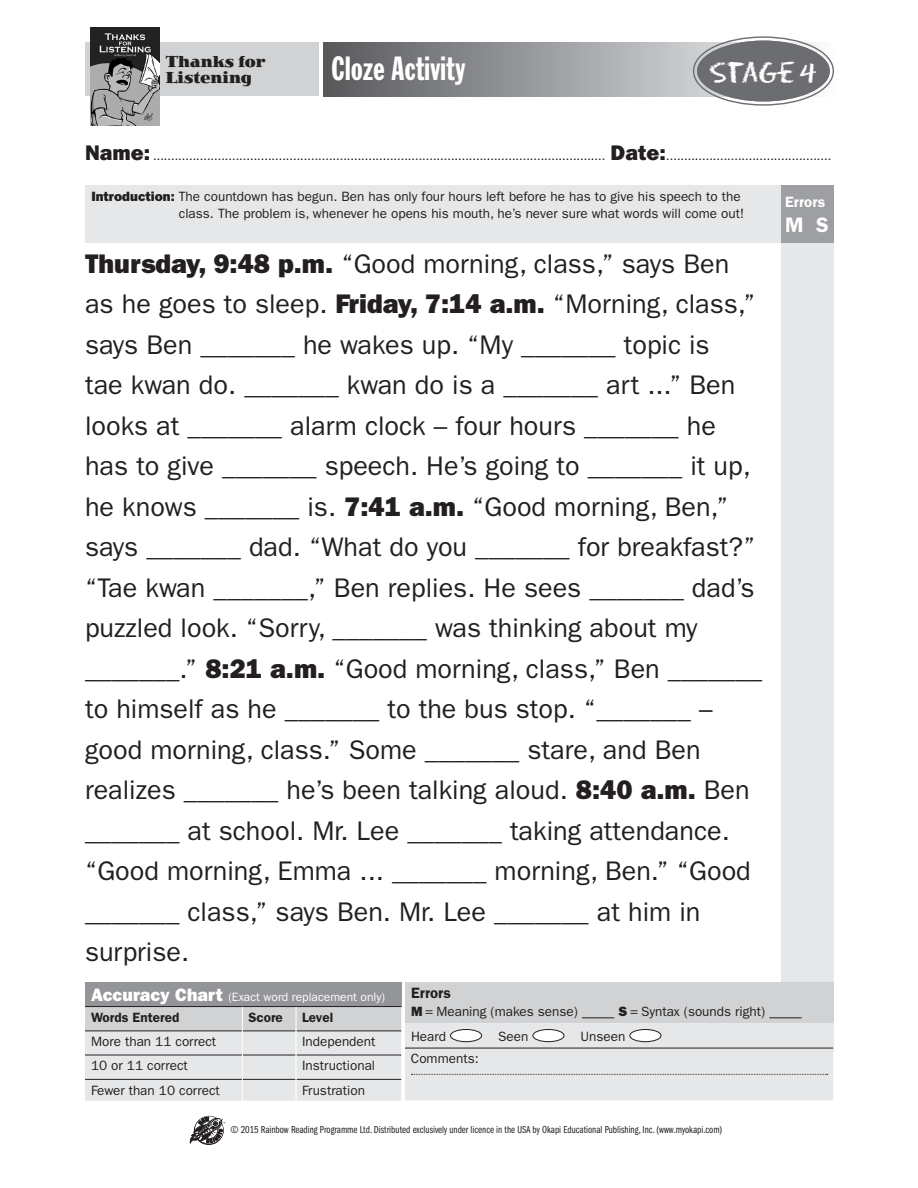
<style>
.page{position:relative;width:918px;height:1188px;background:#fff}
.page>*{position:absolute;margin:0;border:0;box-sizing:border-box;transform-origin:0 0}
.Sheet_title{font:33px "Franklin Gothic Std Extra Cond";letter-spacing:.005em;color:#fff}
.Activity_text{font:27px/40.5px "ITC Franklin Gothic Std";color:#231f20}
.t1{font:26.7px "Eraser";letter-spacing:-.03em;color:#fff}
.t2{font:600 21px "ITC Franklin Gothic Std";color:#fff}
.t3{font:900 16.5px/16.5px "Jimbo Std";color:#231f20;scale:.88 1}
.t4{font:600 15px "ITC Franklin Gothic Std";color:#fff}
.t5{font:600 15px "ITC Franklin Gothic Std";color:#231f20}
.Intro_text{font:13.5px/16.5px "ITC Franklin Gothic Std";color:#231f20;text-align:right}
.t6{font:600 13.5px "ITC Franklin Gothic Std";color:#231f20}
.t7{font:12px "Franklin Gothic IT Cby BT";color:#231f20}
.t8{font:12px "ITC Franklin Gothic Std";color:#fff}
.t9{font:10.5px "ITC Franklin Gothic Std Bk Cp";color:#231f20}
.s1{font-weight:800;font-size:21px}
.s2{font-family:"ITC Franklin Gothic Std Hvy"}
.s3{font-family:"ITC Franklin Gothic Std Hvy";font-size:18px}
</style>
<div class="page">
<div style="left:85px;top:43px;width:234px;height:53px;background:#d1d2d4"></div>
<img style="left:90px;top:27px;width:70px;height:99px">
<svg style="left:189px;top:1117px;width:36px;height:28px"></svg>
<div style="left:85px;top:186px;width:696px;height:57px;background:#e6e7e9"></div>
<div style="left:85px;top:982px;width:316px;height:25px;background:#939598"></div>
<hr style="left:85px;top:1006px;width:157px;height:1px;background:#231f20">
<hr style="left:242px;top:1006px;width:54px;height:1px;background:#231f20">
<hr style="left:296px;top:1006px;width:105px;height:1px;background:#231f20">
<div style="left:781px;top:186px;width:52px;height:57px;background:#9d9fa2"></div>
<div style="left:781px;top:243px;width:52px;height:809px;background:#e6e7e9"></div>
<svg style="left:323px;top:43px;width:510px;height:53px;background:#959699"></svg>
<div style="left:697px;top:41px;width:133px;height:60px;background:#6c6d70;border-radius:50%"></div>
<div style="left:697px;top:41px;width:133px;height:60px;border:4px solid #6c6d70;border-radius:50%"></div>
<div style="left:405px;top:982px;width:428px;height:41px;background:#d1d2d4"></div>
<svg style="left:85px;top:1007px;width:748px;height:94px;background:#dcdddf"></svg>
<p class="t3" style="left:166px;top:53px;width:115px">Thanks for<br>Listening</p>
<p class="Sheet_title" style="left:332px;top:51px;width:135px">Cloze Activity</p>
<p class="t1" style="left:709px;top:57px;width:109px">Stage 4</p>
<p class="t7" style="left:85px;top:148px;width:748px"><span class="s1">Name:</span> .............................................................................................................................. <span class="s1">Date:</span>..............................................</p>
<p class="Intro_text" style="left:91px;top:189px;width:654px"><span class="s2">Introduction:</span> The countdown has begun. Ben has only four hours left before he has to give his speech to the class. The problem is, whenever he opens his mouth, he’s never sure what words will come out!</p>
<p class="t4" style="left:785px;top:193px;width:42px">Errors</p>
<p class="t2" style="left:785px;top:213px;width:45px">M S</p>
<p class="Activity_text" style="left:85px;top:244px;width:679px"><span class="s2">Thursday, 9:48 p.m.</span> “Good morning, class,” says Ben as he goes to sleep. <span class="s2">Friday, 7:14 a.m.</span> “Morning, class,” says Ben _______ he wakes up. “My _______ topic is<br>tae kwan do. _______ kwan do is a _______ art ...” Ben looks at _______ alarm clock – four hours _______ he has to give _______ speech. He’s going to _______ it up, he knows _______ is. <span class="s2">7:41 a.m.</span> “Good morning, Ben,” says _______ dad. “What do you _______ for breakfast?” “Tae kwan _______,” Ben replies. He sees _______ dad’s puzzled look. “Sorry, _______ was thinking about my _______.” <span class="s2">8:21 a.m.</span> “Good morning, class,” Ben _______ to himself as he _______ to the bus stop. “_______ – good morning, class.” Some _______ stare, and Ben realizes _______ he’s been talking aloud. <span class="s2">8:40 a.m.</span> Ben _______ at school. Mr. Lee _______ taking attendance. “Good morning, Emma ... _______ morning, Ben.” “Good _______ class,” says Ben. Mr. Lee _______ at him in surprise.</p>
<p class="t8" style="left:91px;top:990px;width:296px"><span class="s3">Accuracy Chart</span> (Exact word replacement only)</p>
<p class="t6" style="left:91px;top:1009px;width:90px">Words Entered</p>
<p class="t6" style="left:248px;top:1009px;width:36px">Score</p>
<p class="t6" style="left:302px;top:1009px;width:33px">Level</p>
<p class="Intro_text" style="left:91px;top:1033px;width:127px">More than 11 correct</p>
<p class="Intro_text" style="left:302px;top:1033px;width:75px">Independent</p>
<p class="Intro_text" style="left:91px;top:1058px;width:98px">10 or 11 correct</p>
<p class="Intro_text" style="left:302px;top:1058px;width:75px">Instructional</p>
<p class="Intro_text" style="left:91px;top:1082px;width:130px">Fewer than 10 correct</p>
<p class="Intro_text" style="left:302px;top:1082px;width:65px">Frustration</p>
<p class="t5" style="left:411px;top:984px;width:42px">Errors</p>
<p class="Intro_text" style="left:411px;top:1004px;width:168px"><span class="s2">M</span> = Meaning (makes sense)</p>
<p class="Intro_text" style="left:618px;top:1004px;width:148px"><span class="s2">S</span> = Syntax (sounds right)</p>
<p class="Intro_text" style="left:411px;top:1028px;width:37px">Heard</p>
<p class="Intro_text" style="left:498px;top:1028px;width:32px">Seen</p>
<p class="Intro_text" style="left:581px;top:1028px;width:46px">Unseen</p>
<p class="Intro_text" style="left:411px;top:1051px;width:69px">Comments:</p>
<p class="t9" style="left:230px;top:1124px;width:493px">© 2015 Rainbow Reading Programme Ltd. Distributed exclusively under licence in the USA by Okapi Educational Publishing, Inc. (www.myokapi.com)</p>
</div>
